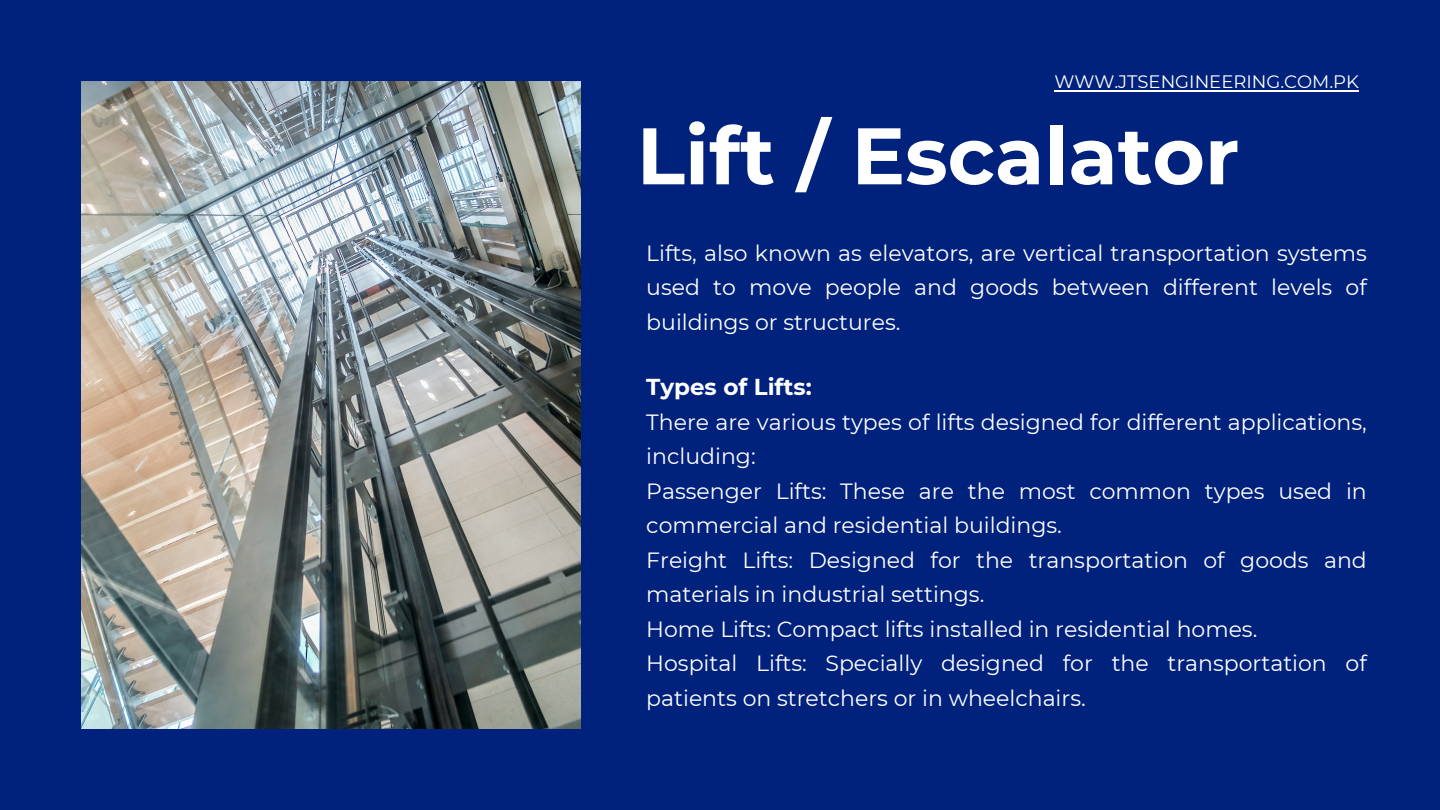
<style>
.page{position:relative;width:1440px;height:810px;background:#00227c}
.page>*{position:absolute;margin:0;border:0;box-sizing:border-box;transform-origin:0 0}
.t1{font:700 80px "Montserrat";color:#fff}
.t2{font:700 23px "Montserrat";color:#fff}
.t3{font:22px/34.5px "Montserrat";color:#fff}
.t4{font:18px "Montserrat";color:#fff}
</style>
<div class="page">
<img style="left:81px;top:81px;width:499px;height:648px">
<hr style="left:1054px;top:90px;width:305px;height:1px;background:#fff">
<p class="t4" style="left:1054px;top:71px;width:306px">WWW.JTSENGINEERING.COM.PK</p>
<p class="t1" style="left:637px;top:107px;width:604px">Lift / Escalator</p>
<p class="t3" style="left:646px;top:236px;width:722px;text-align:justify">Lifts, also known as elevators, are vertical transportation systems used to move people and goods between different levels of buildings or structures.</p>
<p class="t2" style="left:646px;top:373px;width:167px">Types of Lifts:</p>
<p class="t3" style="left:646px;top:405px;width:722px">There are various types of lifts designed for different applications, including:</p>
<p class="t3" style="left:646px;top:474px;width:722px">Passenger Lifts: These are the most common types used in commercial and residential buildings.</p>
<p class="t3" style="left:646px;top:543px;width:722px">Freight Lifts: Designed for the transportation of goods and materials in industrial settings.</p>
<p class="t3" style="left:646px;top:612px;width:613px">Home Lifts: Compact lifts installed in residential homes.</p>
<p class="t3" style="left:646px;top:646px;width:722px">Hospital Lifts: Specially designed for the transportation of patients on stretchers or in wheelchairs.</p>
</div>
